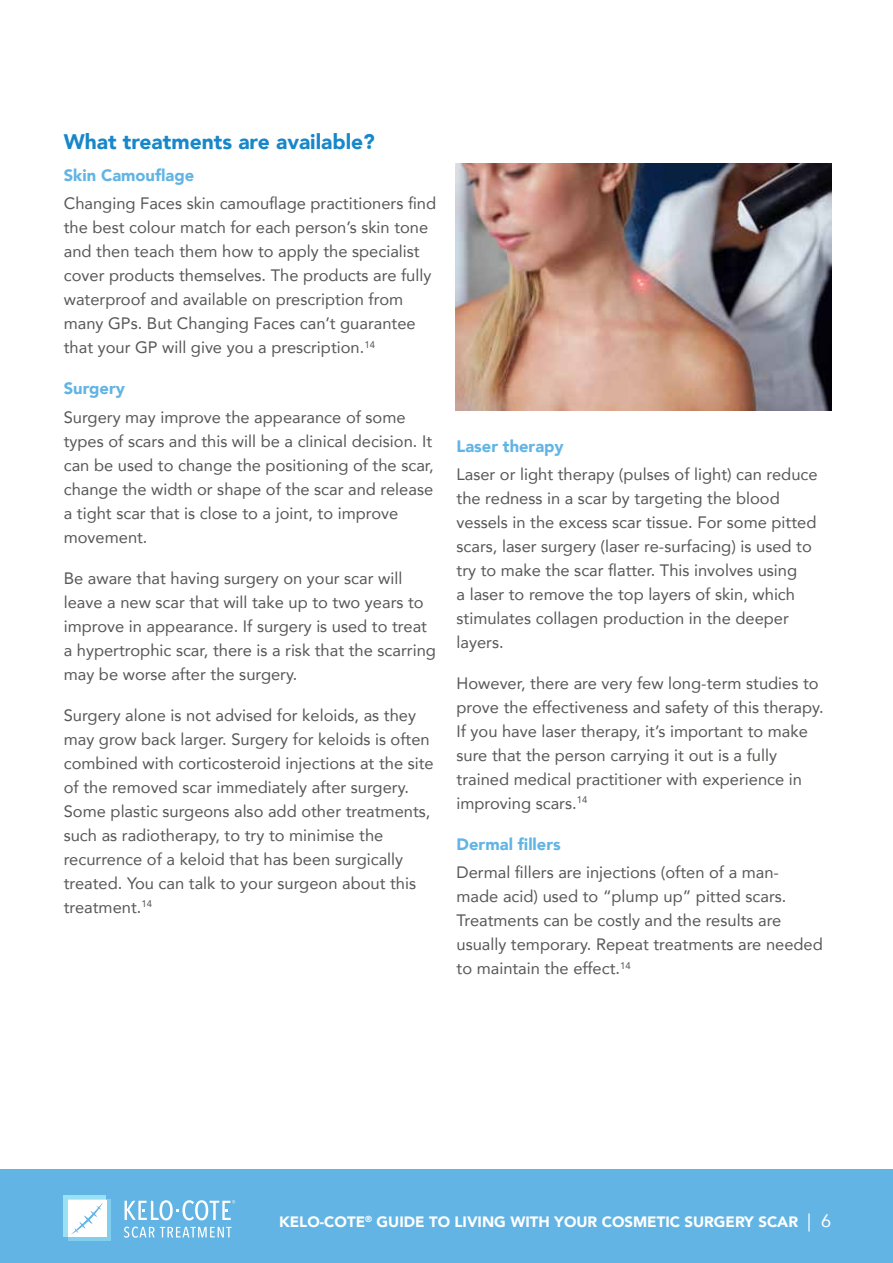
<style>
.page{position:relative;width:893px;height:1263px;background:#fff}
.page>*{position:absolute;margin:0;border:0;box-sizing:border-box;transform-origin:0 0}
.t1{font:900 21px "Avenir";color:#1887c9}
.t2{font:16.5px/24px "Avenir";color:#575756}
.t3{font:900 16.5px "Avenir";color:#61b4e4}
.t4{font:900 15px "Avenir";color:#fff}
.s1{font-weight:400;font-size:18px}
</style>
<div class="page">
<div style="left:0;top:1169px;width:893px;height:94px;background:#61b4e4"></div>
<svg style="left:124px;top:1226px;width:108px;height:12px"></svg>
<svg style="left:64px;top:1195px;width:42px;height:42px"></svg>
<svg style="left:68px;top:1200px;width:42px;height:41px"></svg>
<div style="left:68px;top:1200px;width:38px;height:37px;background:#fff"></div>
<svg style="left:71px;top:1202px;width:32px;height:32px"></svg>
<svg style="left:125px;top:1200px;width:110px;height:20px"></svg>
<img style="left:455px;top:163px;width:376px;height:248px">
<p class="t1" style="left:64px;top:123px;width:313px">What treatments are available?</p>
<p class="t3" style="left:64px;top:161px;width:132px">Skin Camouflage</p>
<p class="t2" style="left:64px;top:191px;width:374px">Changing Faces skin camouflage practitioners find the best colour match for each person’s skin tone and then teach them how to apply the specialist cover products themselves. The products are fully waterproof and available on prescription from many GPs. But Changing Faces can’t guarantee that your GP will give you a prescription.<sup>14</sup></p>
<p class="t3" style="left:64px;top:374px;width:63px">Surgery</p>
<p class="t2" style="left:64px;top:404px;width:372px">Surgery may improve the appearance of some types of scars and this will be a clinical decision. It can be used to change the positioning of the scar, change the width or shape of the scar and release a tight scar that is close to a joint, to improve movement.</p>
<p class="t2" style="left:64px;top:565px;width:374px">Be aware that having surgery on your scar will leave a new scar that will take up to two years to improve in appearance. If surgery is used to treat a hypertrophic scar, there is a risk that the scarring may be worse after the surgery.</p>
<p class="t2" style="left:64px;top:702px;width:371px">Surgery alone is not advised for keloids, as they may grow back larger. Surgery for keloids is often combined with corticosteroid injections at the site of the removed scar immediately after surgery.<br>Some plastic surgeons also add other treatments, such as radiotherapy, to try to minimise the recurrence of a keloid that has been surgically treated. You can talk to your surgeon about this treatment.<sup>14</sup></p>
<p class="t3" style="left:457px;top:432px;width:109px">Laser therapy</p>
<p class="t2" style="left:457px;top:462px;width:363px">Laser or light therapy (pulses of light) can reduce the redness in a scar by targeting the blood vessels in the excess scar tissue. For some pitted scars, laser surgery (laser re-surfacing) is used to try to make the scar flatter. This involves using<br>a laser to remove the top layers of skin, which stimulates collagen production in the deeper layers.</p>
<p class="t2" style="left:457px;top:671px;width:368px">However, there are very few long-term studies to prove the effectiveness and safety of this therapy.<br>If you have laser therapy, it’s important to make sure that the person carrying it out is a fully trained medical practitioner with experience in improving scars.<sup>14</sup></p>
<p class="t3" style="left:457px;top:830px;width:106px">Dermal fillers</p>
<p class="t2" style="left:457px;top:860px;width:368px">Dermal fillers are injections (often of a man&shy;made acid) used to “plump up” pitted scars.<br>Treatments can be costly and the results are usually temporary. Repeat treatments are needed to maintain the effect.<sup>14</sup></p>
<p class="t4" style="left:279px;top:1209px;width:554px">KELO-COTE<sup>®</sup> GUIDE TO LIVING WITH YOUR COSMETIC SURGERY SCAR <span class="s1">| 6</span></p>
</div>
